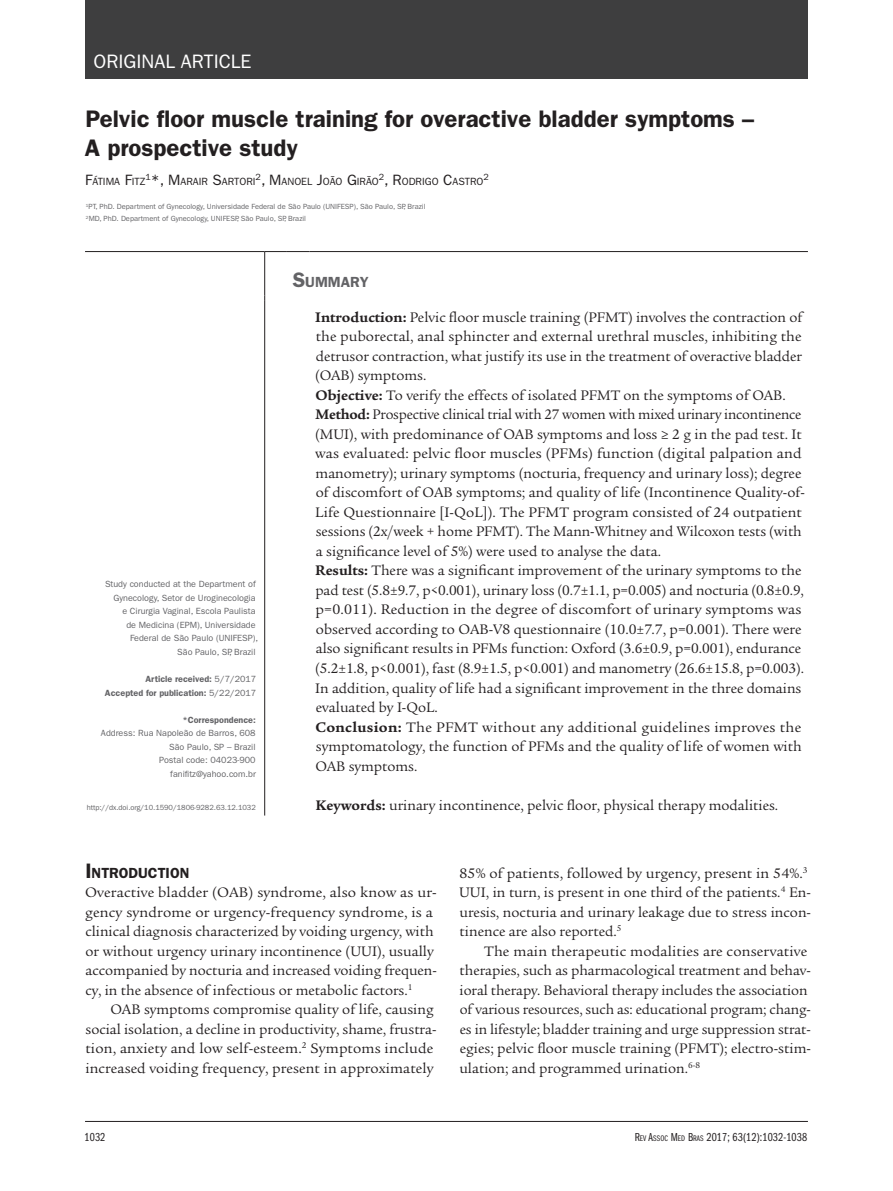
<style>
.page{position:relative;width:893px;height:1191px;background:#fff}
.page>*{position:absolute;margin:0;border:0;box-sizing:border-box;transform-origin:0 0}
.Seção_tit{font:600 24px/29.2px "ITC Franklin Gothic Std";color:#231f20}
.Seção{font:19.5px "ITC Franklin Gothic Std";color:#fff}
.Texto_s_recuo{font:15px/19.5px "Legacy Serif Std";color:#231f20}
.Texto_c__recuo{font:15px/19.5px "Legacy Serif Std";color:#231f20}
.Tit1{font:600 14.7px "ITC Franklin Gothic Std";color:#231f20}
.t1{font:600 14.7px "ITC Franklin Gothic Std";color:#636366}
.t2{font:12px "ITC Franklin Gothic Std Bk Cp";letter-spacing:.01em;color:#231f20}
.Seção_créditos{font:10.5px "ITC Franklin Gothic Std";color:#231f20}
.t3{font:9px/13.5px "ITC Franklin Gothic Std";color:#636366;text-align:right}
.t4{font:600 9px "ITC Franklin Gothic Std";color:#636366}
.Seção_créditos-2{font:9px "ITC Franklin Gothic Std";color:#231f20}
.Seção_titulação{font:7.5px "ITC Franklin Gothic Std";color:#636366}
.DOI{font:7.5px "ITC Franklin Gothic Std";letter-spacing:-.01em;color:#636366}
.s1{font-size:15px}
.s2{font-weight:400}
.s3{font-size:21px}
.s4{font-weight:700}
.s5{font-size:8.4px}
</style>
<div class="page">
<hr style="left:85px;top:78px;width:723px;height:1px;background:#231f20">
<hr style="left:85px;top:1121px;width:723px;height:1px;background:#231f20">
<div style="left:85px;top:0;width:723px;height:78px;background:#3e3e3f"></div>
<hr style="left:264px;top:252px;width:1px;height:44px;background:#231f20">
<hr style="left:264px;top:300px;width:1px;height:515px;background:#231f20">
<hr style="left:85px;top:251px;width:180px;height:1px;background:#231f20">
<svg style="left:265px;top:251px;width:44px;height:1px"></svg>
<hr style="left:309px;top:251px;width:499px;height:1px;background:#231f20">
<p class="Seção" style="left:94px;top:50px;width:159px">ORIGINAL ARTICLE</p>
<p class="Seção_tit" style="left:85px;top:104px;width:671px">Pelvic floor muscle training for overactive bladder symptoms –<br>A prospective study</p>
<p class="Seção_créditos" style="left:85px;top:176px;width:400px"><span class="s1">F</span>ÁTIMA <span class="s1">F</span>ITZ<sup>1</sup><span class="s1">*, M</span>ARAIR <span class="s1">S</span>ARTORI<sup>2</sup><span class="s1">, M</span>ANOEL <span class="s1">J</span>OÃO <span class="s1">G</span>IRÃO<sup>2</sup><span class="s1">, R</span>ODRIGO <span class="s1">C</span>ASTRO</p>
<p class="Seção_créditos-2" style="left:483px;top:172px;width:7px">2</p>
<p class="Seção_titulação" style="left:86px;top:202px;width:341px"><sup>1</sup>PT, PhD. Department of Gynecology, Universidade Federal de São Paulo (UNIFESP), São Paulo, SP, Brazil</p>
<p class="Seção_titulação" style="left:86px;top:214px;width:222px"><sup>2</sup>MD, PhD. Department of Gynecology, UNIFESP, São Paulo, SP, Brazil</p>
<p class="t3" style="left:105px;top:578px;width:155px">Study conducted at the Department of<br>Gynecology, Setor de Uroginecologia<br>e Cirurgia Vaginal, Escola Paulista<br>de Medicina (EPM), Universidade<br>Federal de São Paulo (UNIFESP),<br>São Paulo, SP, Brazil</p>
<p class="t4" style="left:145px;top:673px;width:112px">Article received: <span class="s2">5/7/2017</span></p>
<p class="t4" style="left:105px;top:687px;width:153px">Accepted for publication: <span class="s2">5/22/2017</span></p>
<p class="t4" style="left:182px;top:714px;width:75px">*Correspondence:</p>
<p class="t3" style="left:101px;top:726px;width:156px">Address: Rua Napoleão de Barros, 608</p>
<p class="t3" style="left:169px;top:740px;width:88px">São Paulo, SP – Brazil</p>
<p class="t3" style="left:159px;top:753px;width:98px">Postal code: 04023-900</p>
<p class="t3" style="left:170px;top:767px;width:87px">fanifitz@yahoo.com.br</p>
<p class="DOI" style="left:87px;top:802px;width:170px">http://dx.doi.org/10.1590/1806-9282.63.12.1032</p>
<p class="t1" style="left:293px;top:274px;width:77px"><span class="s3">S</span>UMMARY</p>
<p class="Texto_s_recuo" style="left:315px;top:307px;width:489px;text-align:justify"><span class="s4">Introduction:</span> Pelvic floor muscle training (PFMT) involves the contraction of the puborectal, anal sphincter and external urethral muscles, inhibiting the detrusor contraction, what justify its use in the treatment of overactive bladder (OAB) symptoms.</p>
<p class="Texto_s_recuo" style="left:315px;top:385px;width:472px"><span class="s4">Objective:</span> To verify the effects of isolated PFMT on the symptoms of OAB.</p>
<p class="Texto_s_recuo" style="left:315px;top:405px;width:491px"><span class="s4">Method:</span> Prospective clinical trial with 27 women with mixed urinary incontinence (MUI), with predominance of OAB symptoms and loss ≥ 2 g in the pad test. It was evaluated: pelvic floor muscles (PFMs) function (digital palpation and manometry); urinary symptoms (nocturia, frequency and urinary loss); degree of discomfort of OAB symptoms; and quality of life (Incontinence Quality-of-Life Questionnaire [I-QoL]). The PFMT program consisted of 24 outpatient sessions (2x/week + home PFMT). The Mann-Whitney and Wilcoxon tests (with a significance level of 5%) were used to analyse the data.</p>
<p class="Texto_s_recuo" style="left:315px;top:561px;width:491px"><span class="s4">Results:</span> There was a significant improvement of the urinary symptoms to the pad test (5.8±9.7, p&lt;0.001), urinary loss (0.7±1.1, p=0.005) and nocturia (0.8±0.9, p=0.011). Reduction in the degree of discomfort of urinary symptoms was observed according to OAB-V8 questionnaire (10.0±7.7, p=0.001). There were also significant results in PFMs function: Oxford (3.6±0.9, p=0.001), endurance (5.2±1.8, p&lt;0.001), fast (8.9±1.5, p&lt;0.001) and manometry (26.6±15.8, p=0.003).<br>In addition, quality of life had a significant improvement in the three domains evaluated by I-QoL.</p>
<p class="Texto_s_recuo" style="left:315px;top:717px;width:488px;text-align:justify"><span class="s4">Conclusion:</span> The PFMT without any additional guidelines improves the symptomatology, the function of PFMs and the quality of life of women with OAB symptoms.</p>
<p class="Texto_s_recuo" style="left:315px;top:795px;width:464px"><span class="s4">Keywords:</span> urinary incontinence, pelvic floor, physical therapy modalities.</p>
<p class="Tit1" style="left:85px;top:864px;width:106px"><span class="s3">I</span> NTRODUCTION</p>
<p class="Texto_s_recuo" style="left:85px;top:883px;width:353px">Overactive bladder (OAB) syndrome, also know as ur&shy;gency syndrome or urgency-frequency syndrome, is a clinical diagnosis characterized by voiding urgency, with or without urgency urinary incontinence (UUI), usually accompanied by nocturia and increased voiding frequen&shy;cy, in the absence of infectious or metabolic factors.<sup>1</sup></p>
<p class="Texto_c__recuo" style="left:85px;top:1000px;width:353px;text-indent:25px">OAB symptoms compromise quality of life, causing social isolation, a decline in productivity, shame, frustra&shy;tion, anxiety and low self-esteem.<sup>2</sup> Symptoms include increased voiding frequency, present in approximately</p>
<p class="Texto_c__recuo" style="left:459px;top:863px;width:353px">85% of patients, followed by urgency, present in 54%.<sup>3<br></sup>UUI, in turn, is present in one third of the patients.<sup>4</sup> En&shy;uresis, nocturia and urinary leakage due to stress incon&shy;tinence are also reported.<sup>5</sup></p>
<p class="Texto_c__recuo" style="left:459px;top:941px;width:353px;text-indent:25px">The main therapeutic modalities are conservative therapies, such as pharmacological treatment and behav&shy;ioral therapy. Behavioral therapy includes the association of various resources, such as: educational program; chang&shy;es in lifestyle; bladder training and urge suppression strat&shy;egies; pelvic floor muscle training (PFMT); electro-stim&shy;ulation; and programmed urination.<sup>6-8</sup></p>
<p class="t2" style="left:85px;top:1130px;width:22px">1032</p>
<p class="t2" style="left:635px;top:1130px;width:174px">R<span class="s5">EV</span> A<span class="s5">SSOC</span> M <span class="s5">ED</span> B<span class="s5">RAS</span> 2017; 63(12):1032-1038</p>
</div>
